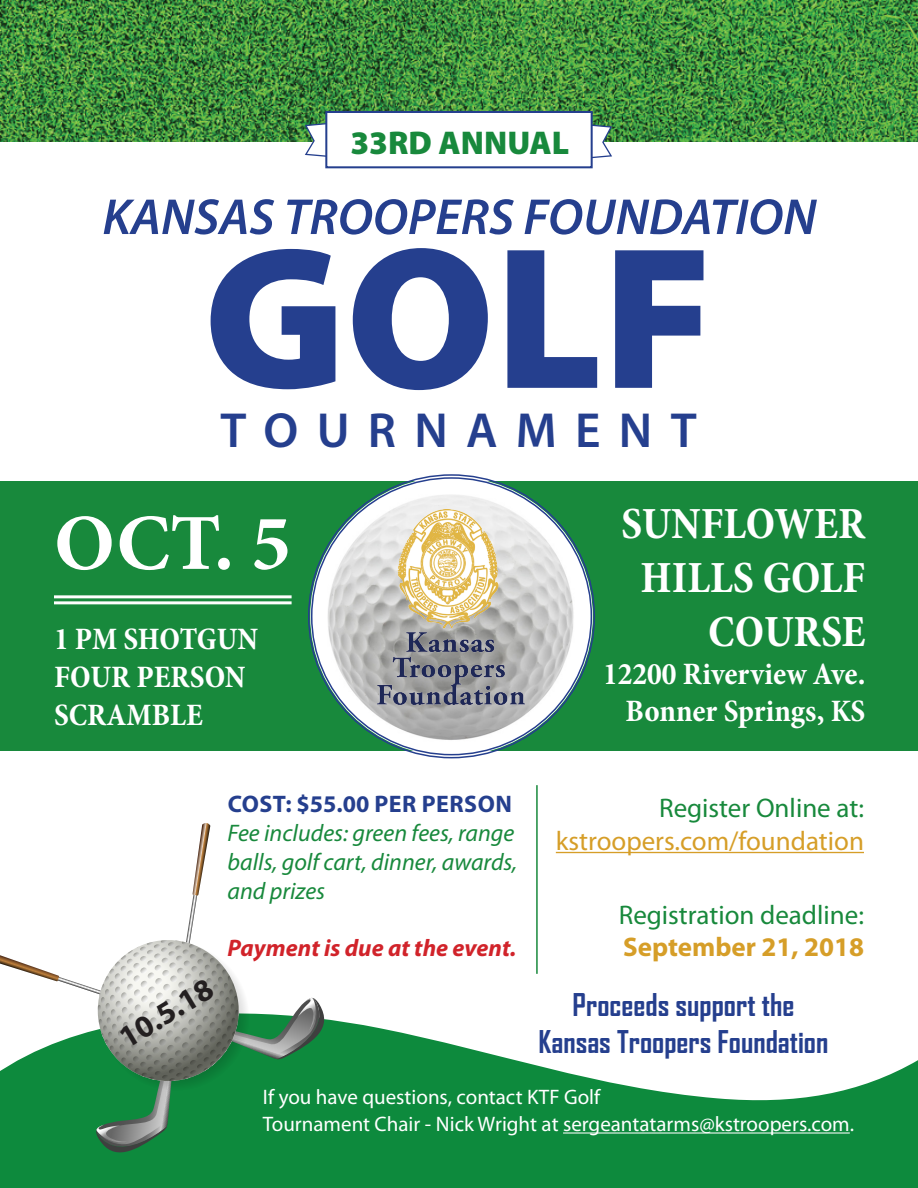
<style>
.page{position:relative;width:918px;height:1188px;background:#fff}
.page>*{position:absolute;margin:0;border:0;box-sizing:border-box;transform-origin:0 0}
.t1{font:900 204px "Myriad Pro";color:#253f8e}
.t2{font:700 79.5px "Minion Pro";color:#fff}
.t3{font:italic 600 51px "Myriad Pro";color:#253f8e}
.t4{font:600 49.5px "Myriad Pro";letter-spacing:.37em;color:#253f8e}
.t5{font:700 condensed 45px/54px "Minion Pro";color:#fff;text-align:right}
.t6{font:900 33px "Myriad Pro";color:#18893c}
.t7{font:700 condensed 31.5px/37.8px "Minion Pro";color:#fff}
.t8{font:700 31.5px "Myriad Pro";color:#231f20}
.t9{font:700 30px "Agency FB";color:#253f8e}
.t10{font:27px "Myriad Pro";color:#18893c}
.t11{font:27px "Myriad Pro";color:#d69e28}
.t12{font:700 27px "Myriad Pro";color:#d69e28}
.t13{font:italic 24px/28.8px "Myriad Pro";color:#18893c}
.t14{font:italic 700 24px "Myriad Pro";color:#d1232a}
.t15{font:700 24px "Myriad Pro";letter-spacing:.02em;color:#253f8e}
.t16{font:21px/27px "Myriad Pro";color:#fff}
</style>
<div class="page">
<div style="left:0;top:482px;width:918px;height:269px;background:#18893c"></div>
<img style="left:0;top:0;width:918px;height:141px">
<svg style="left:0;top:1020px;width:918px;height:168px;fill:#0d8a3d"></svg>
<svg style="left:0;top:823px;width:333px;height:339px"></svg>
<svg style="left:304px;top:121px;width:21px;height:36px"></svg>
<svg style="left:593px;top:122px;width:20px;height:37px"></svg>
<div style="left:325px;top:111px;width:268px;height:57px;background:#fff;border:2px solid #253f8e"></div>
<svg style="left:310px;top:476px;width:283px;height:280px;background:#d3dbe6"></svg>
<img style="left:320px;top:490px;width:259px;height:255px">
<hr style="left:54px;top:595px;width:238px;height:3px;background:#fff">
<hr style="left:54px;top:601px;width:238px;height:3px;background:#fff">
<hr style="left:563px;top:1132px;width:287px;height:2px;background:#fff">
<hr style="left:536px;top:785px;width:2px;height:189px;background:#18893c">
<hr style="left:556px;top:852px;width:308px;height:1px;background:#d69e28">
<img style="left:378px;top:509px;width:146px;height:195px">
<p class="t6" style="left:350px;top:120px;width:220px">33RD ANNUAL</p>
<p class="t3" style="left:102px;top:184px;width:715px">KANSAS TROOPERS FOUNDATION</p>
<p class="t1" style="left:204px;top:183px;width:511px">GOLF</p>
<p class="t4" style="left:221px;top:399px;width:478px">TOURNAMENT</p>
<p class="t2" style="left:54px;top:487px;width:239px">OCT. 5</p>
<p class="t7" style="left:54px;top:620px;width:206px">1 PM SHOTGUN</p>
<p class="t7" style="left:54px;top:658px;width:193px">FOUR PERSON<br>SCRAMBLE</p>
<p class="t5" style="left:621px;top:496px;width:246px">SUNFLOWER<br>HILLS GOLF<br>COURSE</p>
<p class="t7" style="left:603px;top:654px;width:264px">12200 Riverview Ave.</p>
<p class="t7" style="left:626px;top:692px;width:241px">Bonner Springs, KS</p>
<p class="t8" style="left:111px;top:1022px;width:105px;rotate:-31deg">10.5.18</p>
<p class="t15" style="left:228px;top:788px;width:286px">COST: $55.00 PER PERSON</p>
<p class="t13" style="left:228px;top:818px;width:291px">Fee includes: green fees, range balls, golf cart, dinner, awards, and prizes</p>
<p class="t14" style="left:228px;top:932px;width:290px">Payment is due at the event.</p>
<p class="t10" style="left:659px;top:792px;width:206px">Register Online at:</p>
<p class="t11" style="left:556px;top:824px;width:310px">kstroopers.com/foundation</p>
<p class="t10" style="left:619px;top:898px;width:247px">Registration deadline:</p>
<p class="t12" style="left:623px;top:929px;width:242px">September 21, 2018</p>
<p class="t9" style="left:573px;top:986px;width:223px">Proceeds support the</p>
<p class="t9" style="left:539px;top:1023px;width:291px">Kansas Troopers Foundation</p>
<p class="t16" style="left:263px;top:1083px;width:593px">If you have questions, contact KTF Golf<br>Tournament Chair - Nick Wright at sergeantatarms@kstroopers.com.</p>
</div>
